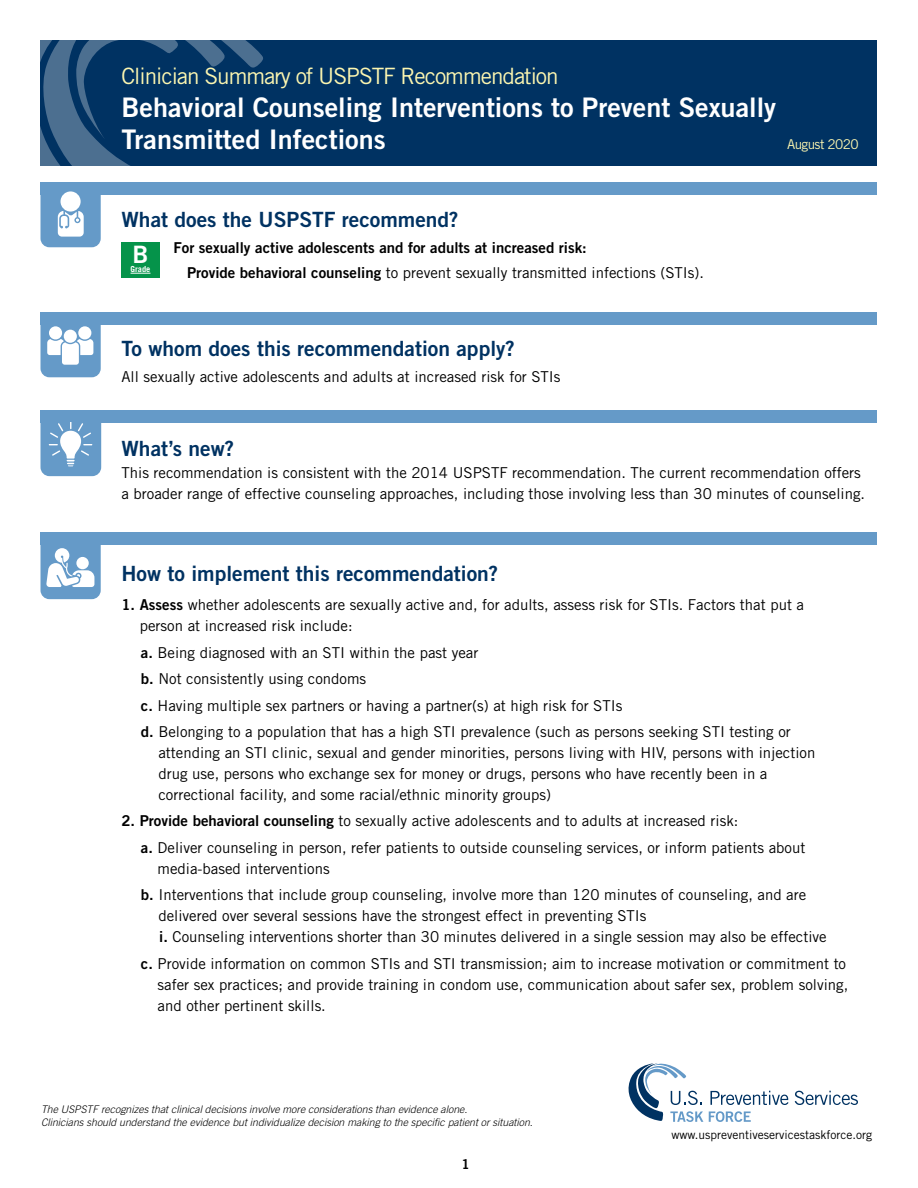
<style>
.page{position:relative;width:918px;height:1188px;background:#fff}
.page>*{position:absolute;margin:0;border:0;box-sizing:border-box;transform-origin:0 0}
.t1{font:27px/32.4px "Trade Gothic Bold Two";color:#fff}
.t2{font:24px "Trade Gothic Bold Two";color:#fff}
.t3{font:22.5px "Trade Gothic";letter-spacing:-.045em;color:#fcf6b0}
.t4{font:21px "Trade Gothic Bold Two";color:#003262}
.t5{font:15px/21px "Trade Gothic";color:#000}
.t6{font:15px/25.3px "Trade Gothic Bold Two";color:#000}
.t7{font:13.5px "Trade Gothic";letter-spacing:-.045em;color:#fcf6b0}
.t8{font:13.5px "Trade Gothic Bold Two";color:#000}
.t9{font:12px "Trade Gothic";color:#000}
.t10{font:italic 300 10.5px/12.6px "Trade Gothic";color:#000}
.t11{font:700 8.4px "Trade Gothic";color:#fff}
.s1{font-family:"Trade Gothic"}
.s2{font-family:"Trade Gothic Bold Two"}
</style>
<div class="page">
<div style="left:40px;top:182px;width:838px;height:13px;background:#659ac8"></div>
<div style="left:40px;top:312px;width:838px;height:13px;background:#659ac8"></div>
<div style="left:40px;top:410px;width:838px;height:13px;background:#659ac8"></div>
<div style="left:40px;top:532px;width:838px;height:13px;background:#659ac8"></div>
<svg style="left:40px;top:191px;width:61px;height:56px"></svg>
<svg style="left:40px;top:325px;width:61px;height:52px"></svg>
<div style="left:49px;top:326px;width:13px;height:13px;background:#fff;border-radius:50%"></div>
<div style="left:78px;top:326px;width:13px;height:13px;background:#fff;border-radius:50%"></div>
<div style="left:64px;top:330px;width:13px;height:13px;background:#fff;border-radius:50%"></div>
<svg style="left:40px;top:545px;width:61px;height:54px"></svg>
<svg style="left:40px;top:422px;width:61px;height:54px"></svg>
<svg style="left:795px;top:1091px;width:63px;height:14px"></svg>
<svg style="left:709px;top:1111px;width:42px;height:11px"></svg>
<svg style="left:628px;top:1063px;width:75px;height:59px"></svg>
<svg style="left:710px;top:1091px;width:79px;height:14px"></svg>
<div style="left:122px;top:242px;width:38px;height:35px;background:#05934a"></div>
<svg style="left:131px;top:273px;width:19px;height:1px"></svg>
<div style="left:40px;top:40px;width:838px;height:126px;background:#003262"></div>
<svg style="left:40px;top:40px;width:223px;height:126px"></svg>
<h1 class="t3" style="left:122px;top:63px;width:439px">Clinician Summary of USPSTF Recommendation</h1>
<h1 class="t1" style="left:122px;top:91px;width:656px">Behavioral Counseling Interventions to Prevent Sexually<br>Transmitted Infections</h1>
<p class="t7" style="left:787px;top:136px;width:73px">August 2020</p>
<h2 class="t4" style="left:122px;top:206px;width:339px">What does the USPSTF recommend?</h2>
<p class="t11" style="left:131px;top:264px;width:21px">Grade</p>
<p class="t2" style="left:133px;top:240px;width:17px">B</p>
<p class="t6" style="left:187px;top:234px;width:518px;text-indent:-14px">For sexually active adolescents and for adults at increased risk:<br>Provide behavioral counseling <span class="s1">to prevent sexually transmitted infections (STIs).</span></p>
<h2 class="t4" style="left:122px;top:335px;width:395px">To whom does this recommendation apply?</h2>
<p class="t5" style="left:122px;top:366px;width:441px">All sexually active adolescents and adults at increased risk for STIs</p>
<h2 class="t4" style="left:122px;top:435px;width:114px">What’s new?</h2>
<p class="t5" style="left:122px;top:462px;width:745px">This recommendation is consistent with the 2014 USPSTF recommendation. The current recommendation offers a broader range of effective counseling approaches, including those involving less than 30 minutes of counseling.</p>
<h2 class="t4" style="left:122px;top:560px;width:378px">How to implement this recommendation?</h2>
<p class="t5" style="left:140px;top:594px;width:666px;text-indent:-18px"><span class="s2">1. Assess</span> whether adolescents are sexually active and, for adults, assess risk for STIs. Factors that put a person at increased risk include:</p>
<p class="t5" style="left:141px;top:642px;width:339px"><span class="s2">a.</span> Being diagnosed with an STI within the past year</p>
<p class="t5" style="left:141px;top:668px;width:227px"><span class="s2">b.</span> Not consistently using condoms</p>
<p class="t5" style="left:141px;top:695px;width:483px"><span class="s2">c.</span> Having multiple sex partners or having a partner(s) at high risk for STIs</p>
<p class="t5" style="left:158px;top:721px;width:659px;text-indent:-17px"><span class="s2">d.</span> Belonging to a population that has a high STI prevalence (such as persons seeking STI testing or attending an STI clinic, sexual and gender minorities, persons living with HIV, persons with injection drug use, persons who exchange sex for money or drugs, persons who have recently been in a correctional facility, and some racial/ethnic minority groups)</p>
<p class="t5" style="left:122px;top:810px;width:618px"><span class="s2">2. Provide behavioral counseling</span> to sexually active adolescents and to adults at increased risk:</p>
<p class="t5" style="left:158px;top:837px;width:649px;text-indent:-17px"><span class="s2">a.</span> Deliver counseling in person, refer patients to outside counseling services, or inform patients about media-based interventions</p>
<p class="t5" style="left:158px;top:884px;width:670px;text-indent:-17px"><span class="s2">b.</span> Interventions that include group counseling, involve more than 120 minutes of counseling, and are delivered over several sessions have the strongest effect in preventing STIs<br><span class="s2">i.</span> Counseling interventions shorter than 30 minutes delivered in a single session may also be effective</p>
<p class="t5" style="left:158px;top:953px;width:692px;text-indent:-17px"><span class="s2">c.</span> Provide information on common STIs and STI transmission; aim to increase motivation or commitment to safer sex practices; and provide training in condom use, communication about safer sex, problem solving, and other pertinent skills.</p>
<p class="t10" style="left:41px;top:1103px;width:493px">The USPSTF recognizes that clinical decisions involve more considerations than evidence alone.<br>Clinicians should understand the evidence but individualize decision making to the specific patient or situation.</p>
<p class="t8" style="left:462px;top:1156px;width:10px">1</p>
<p class="t9" style="left:672px;top:1128px;width:202px">www.uspreventiveservicestaskforce.org</p>
</div>
